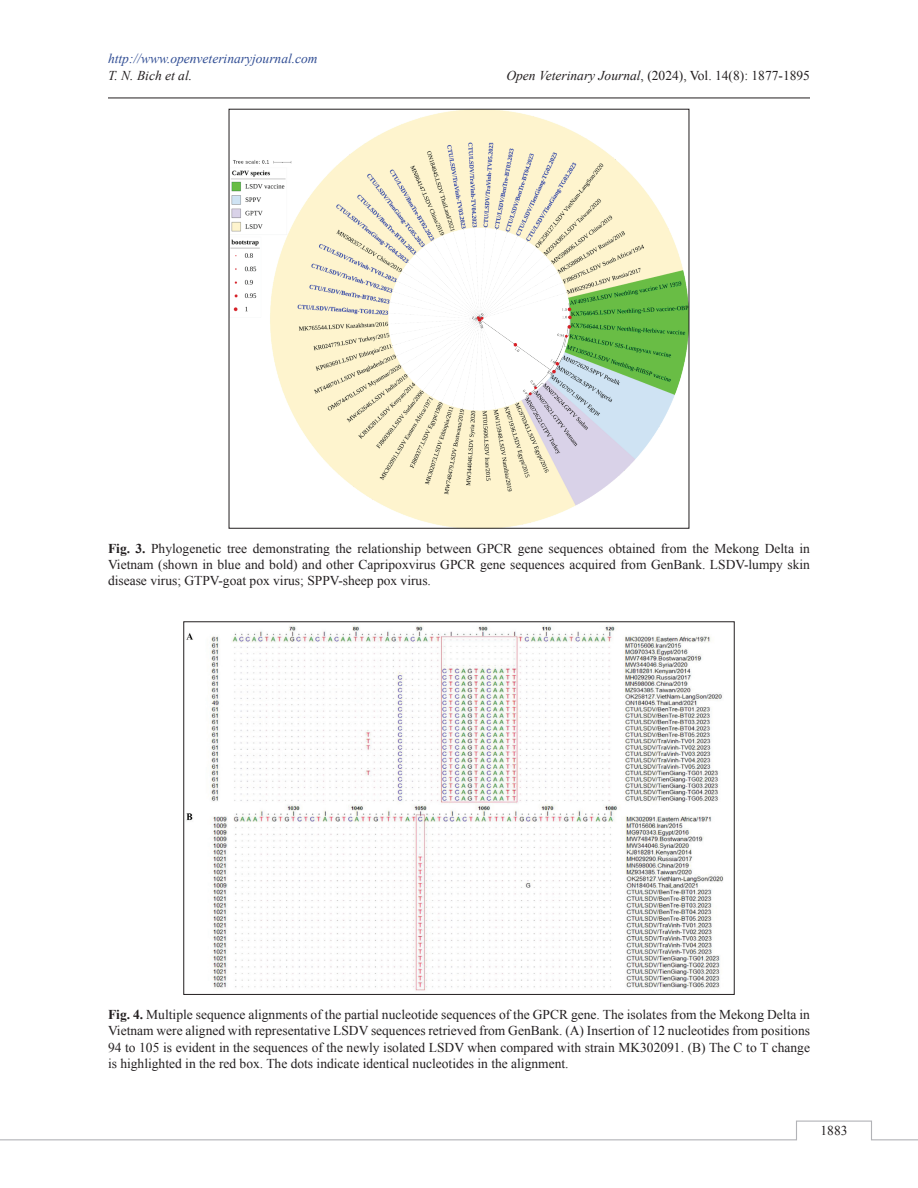
<style>
.page{position:relative;width:918px;height:1188px;background:#fff}
.page>*{position:absolute;margin:0;border:0;box-sizing:border-box;transform-origin:0 0}
.t1{font:13.5px/16.2px "Times New Roman";color:#231f20;text-align:justify}
.t2{font:italic 13.5px "Times New Roman";color:#304d94}
.t3{font:italic 13.5px "Times New Roman";color:#231f20}
.s1{font-style:italic}
.s2{font-weight:700}
</style>
<div class="page">
<hr style="left:108px;top:98px;width:702px;height:1px;background:#231f20">
<svg style="left:0;top:1120px;width:918px;height:21px"></svg>
<img style="left:231px;top:111px;width:456px;height:416px">
<img style="left:186px;top:625px;width:538px;height:366px">
<p class="t2" style="left:108px;top:50px;width:211px">http://www.openveterinaryjournal.com</p>
<p class="t3" style="left:108px;top:66px;width:86px">T. N. Bich et al.</p>
<p class="t1" style="left:506px;top:67px;width:305px"><span class="s1">Open Veterinary Journal</span>, (2024), Vol. 14(8): 1877-1895</p>
<p class="t1" style="left:108px;top:540px;width:704px"><span class="s2">Fig. 3.</span> Phylogenetic tree demonstrating the relationship between GPCR gene sequences obtained from the Mekong Delta in Vietnam (shown in blue and bold) and other Capripoxvirus GPCR gene sequences acquired from GenBank. LSDV-lumpy skin disease virus; GTPV-goat pox virus; SPPV-sheep pox virus.</p>
<p class="t1" style="left:108px;top:1006px;width:704px"><span class="s2">Fig. 4.</span> Multiple sequence alignments of the partial nucleotide sequences of the GPCR gene. The isolates from the Mekong Delta in Vietnam were aligned with representative LSDV sequences retrieved from GenBank. (A) Insertion of 12 nucleotides from positions 94 to 105 is evident in the sequences of the newly isolated LSDV when compared with strain MK302091. (B) The C to T change is highlighted in the red box. The dots indicate identical nucleotides in the alignment.</p>
<p class="t1" style="left:821px;top:1122px;width:28px">1883</p>
</div>
